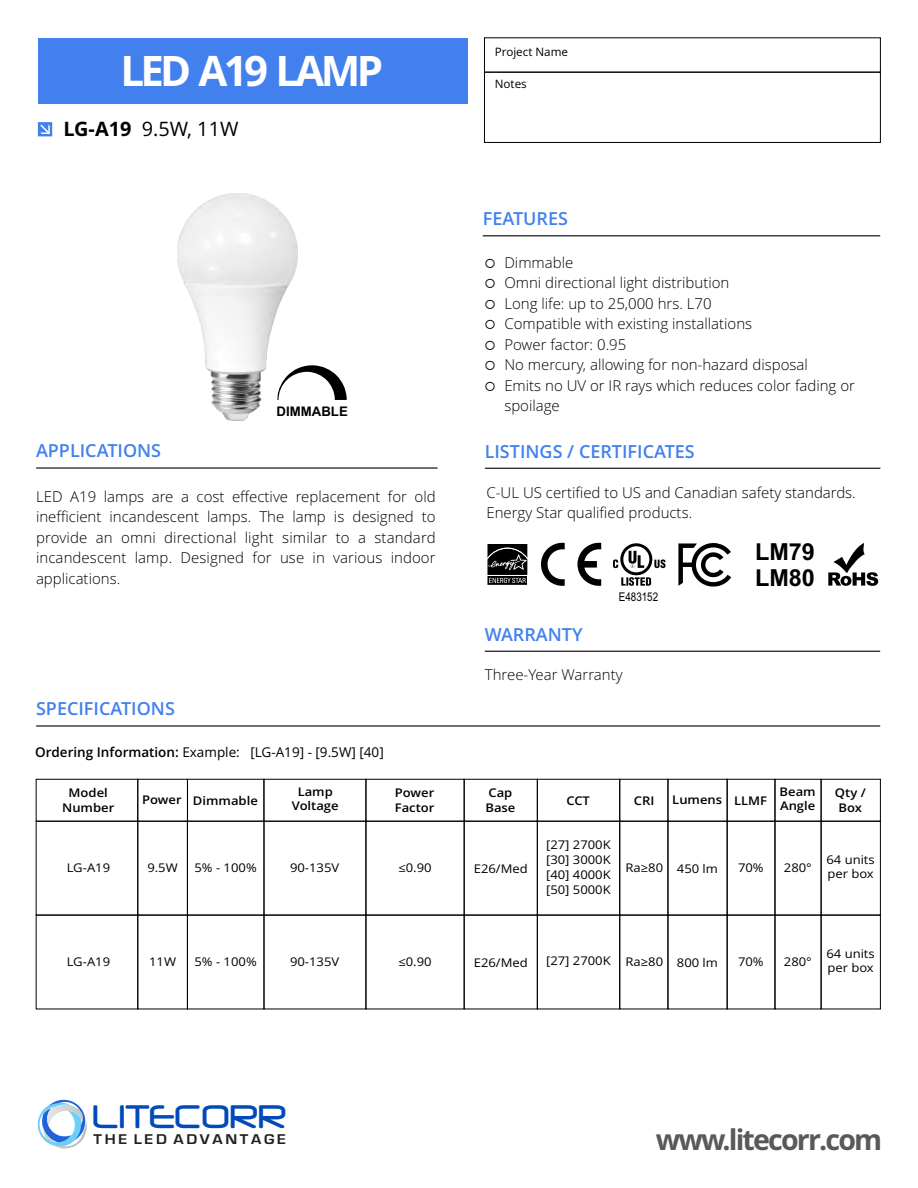
<style>
.page{position:relative;width:918px;height:1188px;background:#fff}
.page>*{position:absolute;margin:0;border:0;box-sizing:border-box;transform-origin:0 0}
.t1{font:700 42px "Open Sans";letter-spacing:-.085em;color:#fff}
.t2{font:38.55px "Neuropol";color:#004aba;scale:.93 1}
.t3{font:700 28.65px "Open Sans";letter-spacing:-.065em;color:#58595b}
.t4{font:700 23.4px/26.2px "Arial";color:#000}
.t5{font:19.95px "Open Sans";color:#000}
.t6{font:600 18px "Open Sans";color:#4281ed}
.t7{font:300 15px/20.4px "Open Sans";color:#000}
.t8{font:700 14.7px "Eurostile";letter-spacing:.17em;color:#231f20;scale:1.1 1}
.t9{font:13.5px "Open Sans";color:#000}
.t10{font:700 13.2px "Arial";color:#000}
.t11{font:12px/14.7px "Open Sans";color:#000;scale:1.09 1}
.t12{font:600 12px/14.7px "Open Sans";color:#000;text-align:center;scale:1.09 1}
.t13{font:12px "Arial Narrow";color:#000}
.t14{font:11.55px "Open Sans";color:#000}
.s1{font-weight:700}
.s2{font-weight:600}
</style>
<div class="page">
<svg style="left:38px;top:1100px;width:47px;height:48px"></svg>
<svg style="left:38px;top:122px;width:14px;height:14px"></svg>
<div style="left:484px;top:72px;width:397px;height:71px;border:1px solid #000"></div>
<div style="left:38px;top:38px;width:430px;height:65px;background:#4281ed"></div>
<hr style="left:36px;top:467px;width:402px;height:2px;background:#000">
<hr style="left:485px;top:468px;width:395px;height:1px;background:#000">
<hr style="left:36px;top:725px;width:844px;height:2px;background:#000">
<hr style="left:485px;top:651px;width:395px;height:1px;background:#000">
<hr style="left:483px;top:235px;width:397px;height:1px;background:#000">
<svg style="left:577px;top:543px;width:24px;height:43px"></svg>
<svg style="left:541px;top:543px;width:24px;height:43px"></svg>
<svg style="left:613px;top:543px;width:53px;height:43px"></svg>
<svg style="left:828px;top:543px;width:50px;height:43px"></svg>
<svg style="left:487px;top:544px;width:41px;height:41px;background:#323232"></svg>
<svg style="left:678px;top:543px;width:53px;height:44px"></svg>
<svg style="left:298px;top:365px;width:49px;height:35px"></svg>
<img style="left:178px;top:193px;width:120px;height:227px">
<div style="left:775px;top:779px;width:47px;height:43px;border:1px solid #000"></div>
<div style="left:727px;top:779px;width:48px;height:43px;border:1px solid #000"></div>
<div style="left:619px;top:779px;width:49px;height:43px;border:1px solid #000"></div>
<div style="left:137px;top:779px;width:51px;height:43px;border:1px solid #000"></div>
<div style="left:821px;top:821px;width:60px;height:95px;border:1px solid #000"></div>
<div style="left:821px;top:915px;width:60px;height:94px;border:1px solid #000"></div>
<div style="left:775px;top:821px;width:47px;height:95px;border:1px solid #000"></div>
<div style="left:775px;top:915px;width:47px;height:94px;border:1px solid #000"></div>
<div style="left:727px;top:821px;width:48px;height:95px;border:1px solid #000"></div>
<div style="left:727px;top:915px;width:48px;height:94px;border:1px solid #000"></div>
<div style="left:668px;top:821px;width:60px;height:95px;border:1px solid #000"></div>
<div style="left:668px;top:915px;width:60px;height:94px;border:1px solid #000"></div>
<div style="left:619px;top:821px;width:49px;height:95px;border:1px solid #000"></div>
<div style="left:619px;top:915px;width:49px;height:94px;border:1px solid #000"></div>
<div style="left:537px;top:821px;width:83px;height:95px;border:1px solid #000"></div>
<div style="left:537px;top:915px;width:83px;height:94px;border:1px solid #000"></div>
<div style="left:464px;top:821px;width:74px;height:95px;border:1px solid #000"></div>
<div style="left:464px;top:915px;width:74px;height:94px;border:1px solid #000"></div>
<div style="left:366px;top:821px;width:99px;height:95px;border:1px solid #000"></div>
<div style="left:366px;top:915px;width:99px;height:94px;border:1px solid #000"></div>
<div style="left:264px;top:821px;width:102px;height:95px;border:1px solid #000"></div>
<div style="left:264px;top:915px;width:102px;height:94px;border:1px solid #000"></div>
<div style="left:187px;top:821px;width:77px;height:95px;border:1px solid #000"></div>
<div style="left:187px;top:915px;width:77px;height:94px;border:1px solid #000"></div>
<div style="left:137px;top:821px;width:51px;height:95px;border:1px solid #000"></div>
<div style="left:137px;top:915px;width:51px;height:94px;border:1px solid #000"></div>
<div style="left:36px;top:821px;width:102px;height:95px;border:1px solid #000"></div>
<div style="left:36px;top:915px;width:102px;height:94px;border:1px solid #000"></div>
<h1 class="t1" style="left:120px;top:53px;width:264px">LED A19 LAMP</h1>
<h3 class="t5" style="left:63px;top:121px;width:177px"><span class="s1">LG-A19</span> 9.5W, 11W</h3>
<p class="t10" style="left:277px;top:406px;width:73px">DIMMABLE</p>
<p class="t14" style="left:495px;top:48px;width:75px">Project Name</p>
<p class="t14" style="left:495px;top:79px;width:33px">Notes</p>
<p class="t6" style="left:483px;top:211px;width:87px">FEATURES</p>
<p class="t7" style="left:484px;top:254px;width:90px">○ Dimmable</p>
<p class="t7" style="left:484px;top:274px;width:247px">○ Omni directional light distribution</p>
<p class="t7" style="left:484px;top:295px;width:229px">○ Long life: up to 25,000 hrs. L70</p>
<p class="t7" style="left:484px;top:315px;width:269px">○ Compatible with existing installations</p>
<p class="t7" style="left:484px;top:336px;width:143px">○ Power factor: 0.95</p>
<p class="t7" style="left:484px;top:356px;width:325px">○ No mercury, allowing for non-hazard disposal</p>
<p class="t7" style="left:504px;top:376px;width:352px;text-indent:-20px">○ Emits no UV or IR rays which reduces color fading or spoilage</p>
<p class="t6" style="left:36px;top:444px;width:127px">APPLICATIONS</p>
<p class="t6" style="left:485px;top:444px;width:212px">LISTINGS / CERTIFICATES</p>
<p class="t7" style="left:36px;top:488px;width:401px;text-align:justify">LED A19 lamps are a cost effective replacement for old inefficient incandescent lamps. The lamp is designed to provide an omni directional light similar to a standard incandescent lamp. Designed for use in various indoor applications.</p>
<p class="t7" style="left:487px;top:484px;width:371px">C-UL US certified to US and Canadian safety standards.<br>Energy Star qualified products.</p>
<h3 class="t4" style="left:755px;top:541px;width:61px">LM79<br>LM80</h3>
<p class="t13" style="left:619px;top:592px;width:41px">E483152</p>
<p class="t6" style="left:485px;top:627px;width:100px">WARRANTY</p>
<p class="t7" style="left:485px;top:666px;width:139px">Three-Year Warranty</p>
<p class="t6" style="left:36px;top:702px;width:140px">SPECIFICATIONS</p>
<p class="t9" style="left:35px;top:747px;width:350px"><span class="s2">Ordering Information:</span> Example: [LG-A19] - [9.5W] [40]</p>
<p class="t12" style="left:62px;top:787px;width:49px">Model<br>Number</p>
<p class="t12" style="left:142px;top:794px;width:38px">Power</p>
<p class="t12" style="left:193px;top:794px;width:61px">Dimmable</p>
<p class="t12" style="left:292px;top:785px;width:44px">Lamp<br>Voltage</p>
<p class="t12" style="left:395px;top:787px;width:38px;text-align:left">Power<br>Factor</p>
<p class="t12" style="left:485px;top:787px;width:29px;text-align:left">Cap<br>Base</p>
<p class="t12" style="left:566px;top:794px;width:23px">CCT</p>
<p class="t12" style="left:634px;top:794px;width:20px">CRI</p>
<p class="t12" style="left:672px;top:794px;width:89px">Lumens LLMF</p>
<p class="t12" style="left:780px;top:785px;width:35px;text-align:left">Beam<br>Angle</p>
<p class="t12" style="left:835px;top:787px;width:30px">Qty /<br>Box</p>
<p class="t11" style="left:67px;top:862px;width:41px">LG-A19</p>
<p class="t11" style="left:147px;top:862px;width:29px">9.5W</p>
<p class="t11" style="left:195px;top:862px;width:59px">5% - 100%</p>
<p class="t11" style="left:290px;top:862px;width:47px">90-135V</p>
<p class="t11" style="left:398px;top:862px;width:32px">≤0.90</p>
<p class="t11" style="left:474px;top:862px;width:51px">E26/Med</p>
<p class="t11" style="left:546px;top:839px;width:61px;text-align:justify">[27] 2700K [30] 3000K [40] 4000K [50] 5000K</p>
<p class="t11" style="left:626px;top:862px;width:36px">Ra≥80</p>
<p class="t11" style="left:677px;top:862px;width:39px">450 lm</p>
<p class="t11" style="left:738px;top:862px;width:25px">70%</p>
<p class="t11" style="left:784px;top:862px;width:27px">280°</p>
<p class="t11" style="left:826px;top:853px;width:46px">64 units per box</p>
<p class="t11" style="left:67px;top:956px;width:41px">LG-A19</p>
<p class="t11" style="left:149px;top:956px;width:26px">11W</p>
<p class="t11" style="left:195px;top:956px;width:59px">5% - 100%</p>
<p class="t11" style="left:290px;top:956px;width:47px">90-135V</p>
<p class="t11" style="left:398px;top:956px;width:32px">≤0.90</p>
<p class="t11" style="left:474px;top:956px;width:51px">E26/Med</p>
<p class="t11" style="left:546px;top:955px;width:61px">[27] 2700K</p>
<p class="t11" style="left:626px;top:956px;width:36px">Ra≥80</p>
<p class="t11" style="left:677px;top:956px;width:39px">800 lm</p>
<p class="t11" style="left:738px;top:956px;width:25px">70%</p>
<p class="t11" style="left:784px;top:956px;width:27px">280°</p>
<p class="t11" style="left:826px;top:947px;width:46px">64 units per box</p>
<h2 class="t2" style="left:93px;top:1099px;width:210px">LITECORR</h2>
<p class="t8" style="left:94px;top:1134px;width:176px">THE LED ADVANTAGE</p>
<h3 class="t3" style="left:656px;top:1128px;width:228px">www.litecorr.com</h3>
</div>
